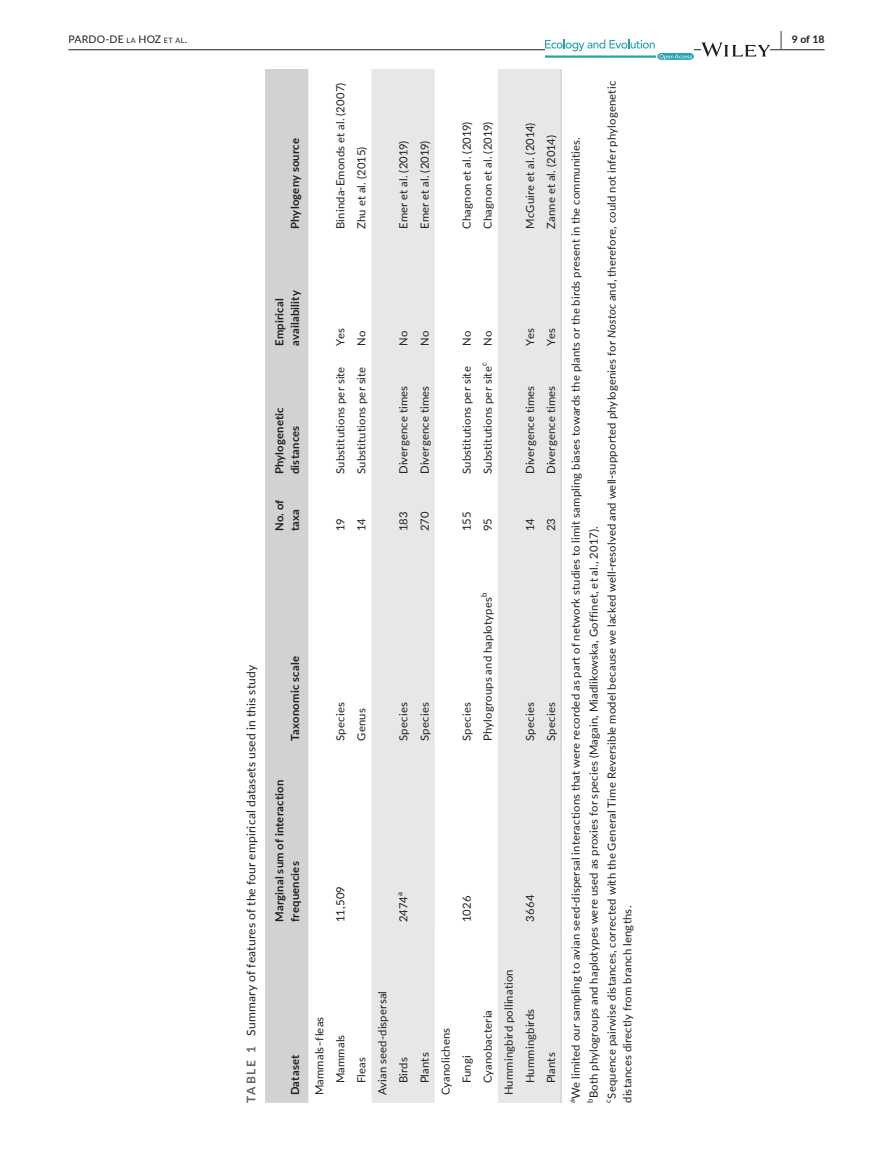
<style>
.page{position:relative;width:893px;height:1174px;background:#fff}
.page>*{position:absolute;margin:0;border:0;box-sizing:border-box;transform-origin:0 0}
.t1{font:12px "Lato";letter-spacing:.015em;color:#231f20}
.t2{font:11.25px/21px "Lato";letter-spacing:.015em;color:#231f20}
.t3{font:700 11.25px/15.8px "Lato";letter-spacing:.02em;color:#231f20}
.t4{font:10.5px "Lato";letter-spacing:.02em;color:#231f20}
.t5{font:700 10.5px "Lato";color:#231f20}
.t6{font:7.8px "Lato";color:#231f20}
.s1{font-size:7.35px}
.s2{font-size:19.5px}
.s3{font-weight:700;color:#636366}
.s4{font-style:italic}
</style>
<div class="page">
<hr style="left:68px;top:49px;width:756px;height:1px;background:#231f20">
<svg style="left:545px;top:39px;width:149px;height:21px"></svg>
<svg style="left:701px;top:42px;width:69px;height:15px"></svg>
<div style="left:265px;top:69px;width:43px;height:1034px;background:#d1d2d4"></div>
<svg style="left:371px;top:69px;width:190px;height:1034px;fill:#e6e7e9"></svg>
<hr style="left:560px;top:929px;width:2px;height:173px;background:#d1d2d4">
<hr style="left:560px;top:748px;width:2px;height:181px;background:#d1d2d4">
<hr style="left:560px;top:539px;width:2px;height:209px;background:#d1d2d4">
<hr style="left:560px;top:482px;width:2px;height:57px;background:#d1d2d4">
<hr style="left:560px;top:353px;width:2px;height:129px;background:#d1d2d4">
<hr style="left:560px;top:236px;width:2px;height:117px;background:#d1d2d4">
<hr style="left:560px;top:69px;width:2px;height:167px;background:#d1d2d4">
<p class="t4" style="left:68px;top:31px;width:120px">PARDO-DE <span class="s1">LA</span> HOZ <span class="s1">ET AL</span>.</p>
<p class="t5" style="left:780px;top:31px;width:46px"><span class="s2">|</span> 9 of 18</p>
<p class="t1" style="left:242px;top:1102px;width:439px;rotate:-90deg"><span class="s3">TABLE 1</span> Summary of features of the four empirical datasets used in this study</p>
<p class="t3" style="left:287px;top:229px;width:92px;rotate:-90deg">Phylogeny source</p>
<p class="t3" style="left:271px;top:346px;width:57px;rotate:-90deg">Empirical availability</p>
<p class="t3" style="left:271px;top:474px;width:69px;rotate:-90deg">Phylogenetic distances</p>
<p class="t3" style="left:271px;top:531px;width:33px;rotate:-90deg">No. of taxa</p>
<p class="t3" style="left:287px;top:741px;width:86px;rotate:-90deg">Taxonomic scale</p>
<p class="t3" style="left:271px;top:922px;width:144px;rotate:-90deg">Marginal sum of interaction frequencies</p>
<p class="t3" style="left:287px;top:1095px;width:42px;rotate:-90deg">Dataset</p>
<p class="t2" style="left:329px;top:229px;width:148px;rotate:-90deg">Bininda-Emonds et al. (2007)</p>
<p class="t2" style="left:350px;top:229px;width:84px;rotate:-90deg">Zhu et al. (2015)</p>
<p class="t2" style="left:393px;top:229px;width:90px;rotate:-90deg">Emer et al. (2019)</p>
<p class="t2" style="left:414px;top:229px;width:90px;rotate:-90deg">Emer et al. (2019)</p>
<p class="t2" style="left:456px;top:229px;width:109px;rotate:-90deg">Chagnon et al. (2019)</p>
<p class="t2" style="left:477px;top:229px;width:109px;rotate:-90deg">Chagnon et al. (2019)</p>
<p class="t2" style="left:519px;top:229px;width:108px;rotate:-90deg">McGuire et al. (2014)</p>
<p class="t2" style="left:540px;top:229px;width:95px;rotate:-90deg">Zanne et al. (2014)</p>
<p class="t2" style="left:329px;top:346px;width:19px;rotate:-90deg">Yes</p>
<p class="t2" style="left:350px;top:346px;width:17px;rotate:-90deg">No</p>
<p class="t2" style="left:393px;top:346px;width:17px;rotate:-90deg">No</p>
<p class="t2" style="left:414px;top:346px;width:17px;rotate:-90deg">No</p>
<p class="t2" style="left:456px;top:346px;width:17px;rotate:-90deg">No</p>
<p class="t2" style="left:477px;top:346px;width:17px;rotate:-90deg">No</p>
<p class="t2" style="left:519px;top:346px;width:19px;rotate:-90deg">Yes</p>
<p class="t2" style="left:540px;top:346px;width:19px;rotate:-90deg">Yes</p>
<p class="t2" style="left:329px;top:474px;width:109px;rotate:-90deg">Substitutions per site</p>
<p class="t2" style="left:350px;top:474px;width:109px;rotate:-90deg">Substitutions per site</p>
<p class="t2" style="left:393px;top:474px;width:90px;rotate:-90deg">Divergence times</p>
<p class="t2" style="left:414px;top:474px;width:90px;rotate:-90deg">Divergence times</p>
<p class="t2" style="left:456px;top:474px;width:109px;rotate:-90deg">Substitutions per site</p>
<p class="t6" style="left:478px;top:366px;width:5px;rotate:-90deg">c</p>
<p class="t2" style="left:477px;top:474px;width:109px;rotate:-90deg">Substitutions per site</p>
<p class="t2" style="left:519px;top:474px;width:90px;rotate:-90deg">Divergence times</p>
<p class="t2" style="left:540px;top:474px;width:90px;rotate:-90deg">Divergence times</p>
<p class="t2" style="left:329px;top:531px;width:14px;rotate:-90deg">19</p>
<p class="t2" style="left:350px;top:531px;width:14px;rotate:-90deg">14</p>
<p class="t2" style="left:393px;top:531px;width:21px;rotate:-90deg">183</p>
<p class="t2" style="left:414px;top:531px;width:21px;rotate:-90deg">270</p>
<p class="t2" style="left:456px;top:531px;width:21px;rotate:-90deg">155</p>
<p class="t2" style="left:477px;top:531px;width:14px;rotate:-90deg">95</p>
<p class="t2" style="left:519px;top:531px;width:14px;rotate:-90deg">14</p>
<p class="t2" style="left:540px;top:531px;width:15px;rotate:-90deg">23</p>
<p class="t2" style="left:329px;top:741px;width:40px;rotate:-90deg">Species</p>
<p class="t2" style="left:350px;top:741px;width:34px;rotate:-90deg">Genus</p>
<p class="t2" style="left:393px;top:741px;width:40px;rotate:-90deg">Species</p>
<p class="t2" style="left:414px;top:741px;width:40px;rotate:-90deg">Species</p>
<p class="t2" style="left:456px;top:741px;width:40px;rotate:-90deg">Species</p>
<p class="t6" style="left:478px;top:597px;width:6px;rotate:-90deg">b</p>
<p class="t2" style="left:477px;top:741px;width:145px;rotate:-90deg">Phylogroups and haplotypes</p>
<p class="t2" style="left:519px;top:741px;width:40px;rotate:-90deg">Species</p>
<p class="t2" style="left:540px;top:741px;width:40px;rotate:-90deg">Species</p>
<p class="t2" style="left:329px;top:922px;width:37px;rotate:-90deg">11,509</p>
<p class="t6" style="left:394px;top:896px;width:5px;rotate:-90deg">a</p>
<p class="t2" style="left:393px;top:922px;width:27px;rotate:-90deg">2474</p>
<p class="t2" style="left:456px;top:922px;width:27px;rotate:-90deg">1026</p>
<p class="t2" style="left:519px;top:922px;width:28px;rotate:-90deg">3664</p>
<p class="t2" style="left:308px;top:1095px;width:80px;text-align:center;rotate:-90deg">Mammals–fleas<br>Mammals</p>
<p class="t2" style="left:350px;top:1083px;width:28px;rotate:-90deg">Fleas</p>
<p class="t2" style="left:371px;top:1083px;width:94px;text-indent:-12px;rotate:-90deg">Avian seed-dispersal<br>Birds</p>
<p class="t2" style="left:414px;top:1083px;width:33px;rotate:-90deg">Plants</p>
<p class="t2" style="left:435px;top:1083px;width:57px;text-indent:-12px;rotate:-90deg">Cyanolichens<br>Fungi</p>
<p class="t2" style="left:477px;top:1083px;width:75px;rotate:-90deg">Cyanobacteria</p>
<p class="t2" style="left:498px;top:1083px;width:115px;text-indent:-12px;rotate:-90deg">Hummingbird pollination<br>Hummingbirds</p>
<p class="t2" style="left:540px;top:1083px;width:33px;rotate:-90deg">Plants</p>
<p class="t2" style="left:603px;top:1102px;width:1023px;line-height:15.8px;text-indent:4px;rotate:-90deg">Sequence pairwise distances, corrected with the General Time Reversible model because we lacked well-resolved and well-supported phylogenies for <span class="s4">Nostoc</span> and, therefore, could not infer phylogenetic distances directly from branch lengths.</p>
<p class="t2" style="left:565px;top:1099px;width:963px;rotate:-90deg">We limited our sampling to avian seed-dispersal interactions that were recorded as part of network studies to limit sampling biases towards the plants or the birds present in the communities.</p>
<p class="t2" style="left:583px;top:1098px;width:573px;rotate:-90deg">Both phylogroups and haplotypes were used as proxies for species (Magain, Miadlikowska, Goffinet, et al., 2017).</p>
<p class="t6" style="left:584px;top:1103px;width:6px;rotate:-90deg">b</p>
<p class="t6" style="left:602px;top:1103px;width:5px;rotate:-90deg">c</p>
<p class="t6" style="left:566px;top:1103px;width:5px;rotate:-90deg">a</p>
</div>
